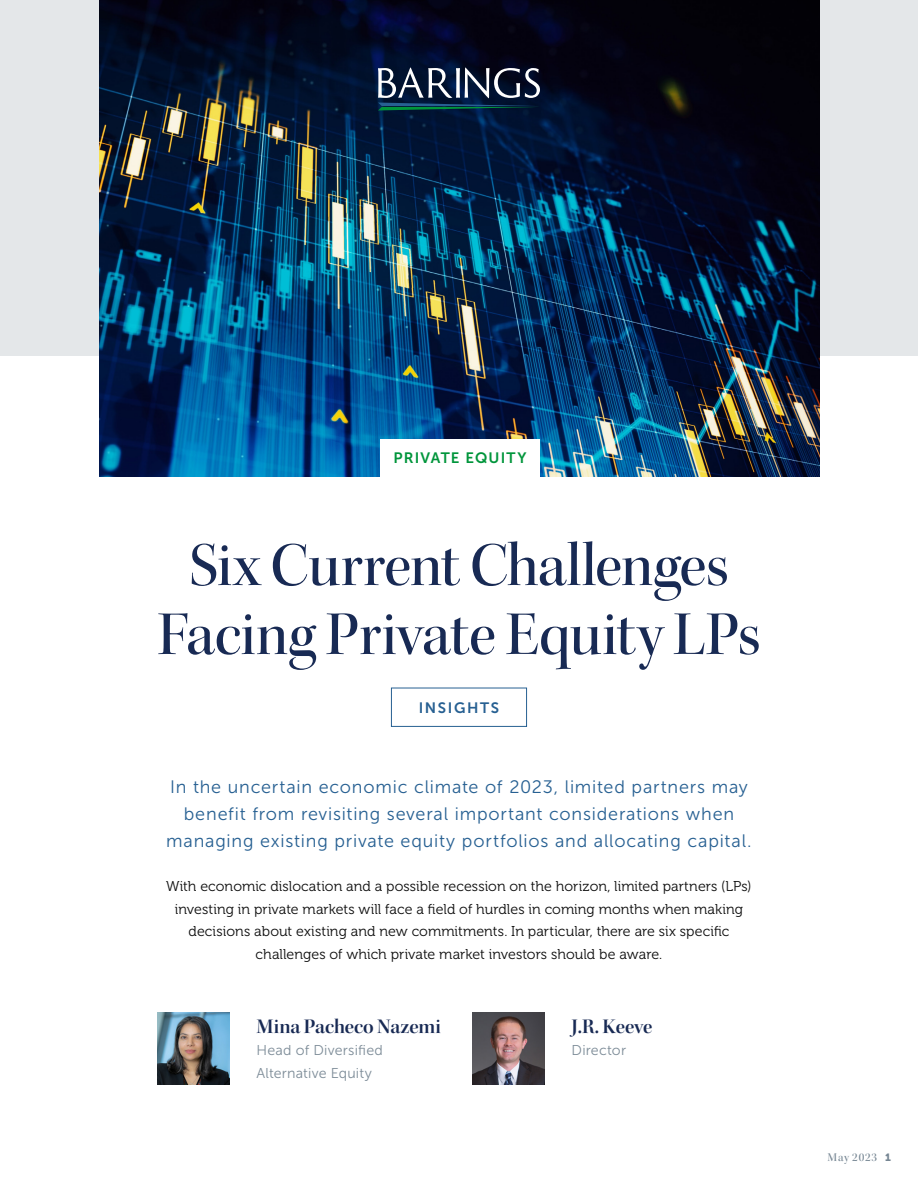
<style>
.page{position:relative;width:918px;height:1188px;background:#fff}
.page>*{position:absolute;margin:0;border:0;box-sizing:border-box;transform-origin:0 0}
.t1{font:63px/69px "Kepler Std Medium Disp";letter-spacing:-.005em;color:#182a54;text-align:center}
.t2{font:21px "Kepler Std Semibold Disp";color:#182a54}
.t3{font:18px/27px "Museo Sans 300";letter-spacing:.045em;color:#276092;text-align:center}
.t4{font:15px "Museo Sans 700";letter-spacing:.075em;color:#00953b}
.t5{font:15px "Museo Sans 700";letter-spacing:.105em;color:#276092}
.t6{font:14.25px/22.5px "Museo 300";letter-spacing:.005em;color:#0d0d0d;text-align:center}
.t7{font:14.25px/22.5px "Museo Sans 300";letter-spacing:.015em;color:#7d8c98}
.t8{font:12px "Kepler Std Medium Disp";letter-spacing:.065em;color:#768693}
.s1{font-family:"Museo Sans 900";font-size:10.5px}
</style>
<div class="page">
<div style="left:0;top:0;width:918px;height:356px;background:#e4e7e9"></div>
<img style="left:99px;top:0;width:720px;height:477px">
<div style="left:380px;top:439px;width:160px;height:45px;background:#fff"></div>
<div style="left:391px;top:688px;width:136px;height:39px;border:1px solid #276092"></div>
<img style="left:158px;top:1013px;width:72px;height:72px">
<img style="left:473px;top:1013px;width:72px;height:72px">
<svg style="left:378px;top:67px;width:162px;height:43px;background:#35495d"></svg>
<p class="t4" style="left:394px;top:450px;width:134px">PRIVATE EQUITY</p>
<p class="t1" style="left:158px;top:532px;width:604px">Six Current Challenges<br>Facing Private Equity LPs</p>
<p class="t5" style="left:419px;top:699px;width:82px">INSIGHTS</p>
<p class="t3" style="left:166px;top:774px;width:587px">In the uncertain economic climate of 2023, limited partners may benefit from revisiting several important considerations when managing existing private equity portfolios and allocating capital.</p>
<p class="t6" style="left:166px;top:875px;width:587px">With economic dislocation and a possible recession on the horizon, limited partners (LPs) investing in private markets will face a field of hurdles in coming months when making decisions about existing and new commitments. In particular, there are six specific challenges of which private market investors should be aware.</p>
<p class="t2" style="left:256px;top:1014px;width:186px">Mina Pacheco Nazemi</p>
<p class="t7" style="left:256px;top:1039px;width:128px">Head of Diversified<br>Alternative Equity</p>
<p class="t2" style="left:572px;top:1014px;width:82px">J.R. Keeve</p>
<p class="t7" style="left:572px;top:1039px;width:56px">Director</p>
<p class="t8" style="left:828px;top:1150px;width:65px">May 2023 <span class="s1">1</span></p>
</div>
